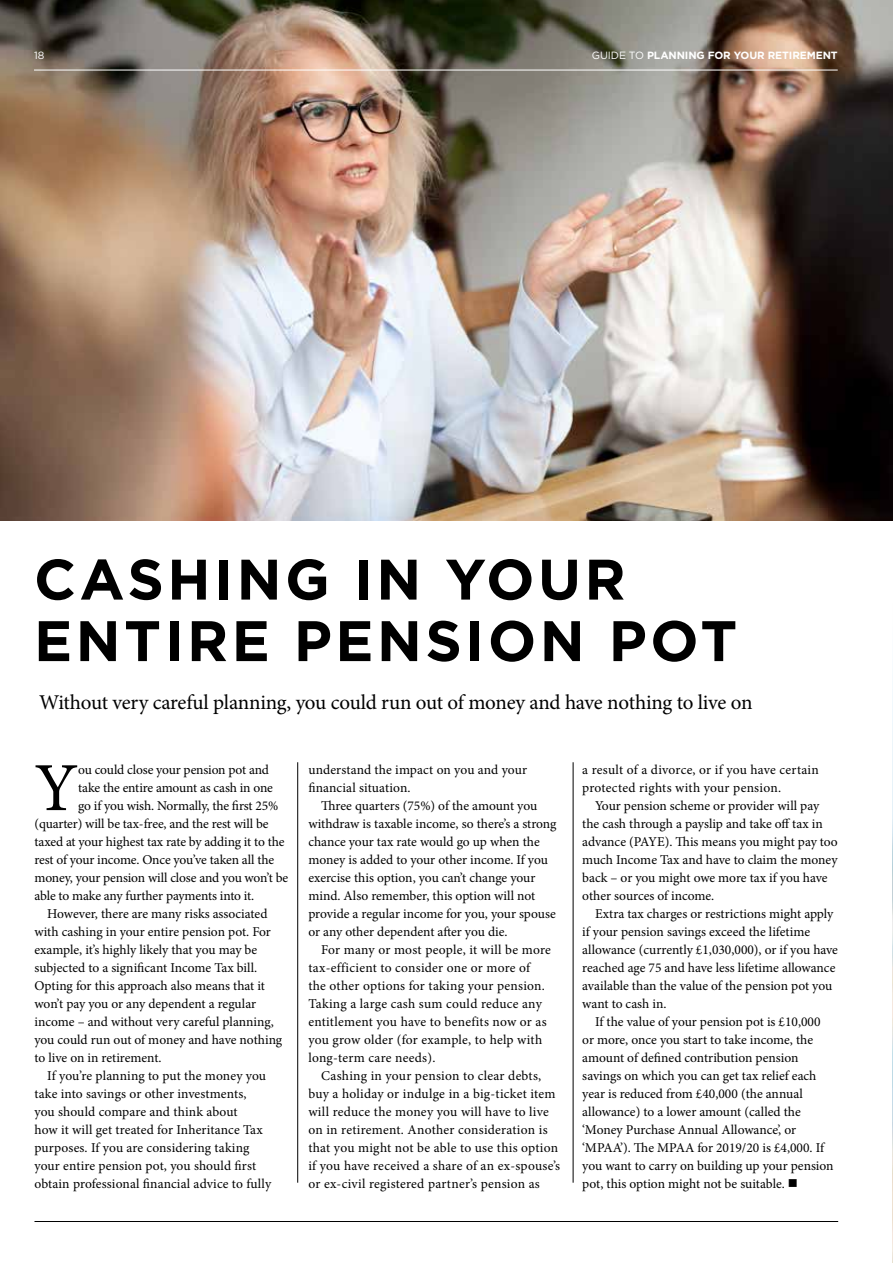
<style>
.page{position:relative;width:893px;height:1263px;background:#fff}
.page>*{position:absolute;margin:0;border:0;box-sizing:border-box;transform-origin:0 0}
.t1{font:68.85px "Minion Pro";color:#000}
.t2{font:700 57px/61.5px "Gotham HTF";letter-spacing:.06em;color:#000}
.t3{font:21px "Minion Pro";letter-spacing:-.015em;color:#000}
.t4{font:13.5px/18px "Minion Pro";color:#000}
.t5{font:700 10.5px "Gotham HTF";letter-spacing:-.01em;color:#fff}
.t6{font:10.5px "Gotham HTF";color:#fff}
.s1{font-weight:400}
</style>
<div class="page">
<img style="left:0;top:0;width:893px;height:520px">
<hr style="left:892px;top:551px;width:1px;height:712px;background:#fff200">
<img style="left:892px;top:604px;width:1px;height:659px">
<hr style="left:34px;top:70px;width:804px;height:1px;background:#fff">
<hr style="left:34px;top:1221px;width:804px;height:1px;background:#000">
<hr style="left:297px;top:762px;width:1px;height:421px;background:#000">
<hr style="left:573px;top:762px;width:1px;height:421px;background:#000">
<p class="t6" style="left:34px;top:49px;width:12px">18</p>
<p class="t5" style="left:592px;top:49px;width:247px"><span class="s1">GUIDE TO</span> PLANNING FOR YOUR RETIREMENT</p>
<h2 class="t2" style="left:34px;top:547px;width:705px">CASHING IN YOUR<br>ENTIRE PENSION POT</h2>
<h3 class="t3" style="left:39px;top:688px;width:715px">Without very careful planning, you could run out of money and have nothing to live on</h3>
<h1 class="t1" style="left:34px;top:742px;width:45px">Y</h1>
<p class="t4" style="left:78px;top:761px;width:192px">ou could close your pension pot and</p>
<p class="t4" style="left:78px;top:779px;width:196px">take the entire amount as cash in one</p>
<p class="t4" style="left:78px;top:797px;width:202px">go if you wish. Normally, the first 25%</p>
<p class="t4" style="left:34px;top:815px;width:236px">(quarter) will be tax-free, and the rest will be</p>
<p class="t4" style="left:34px;top:833px;width:252px">taxed at your highest tax rate by adding it to the</p>
<p class="t4" style="left:34px;top:851px;width:241px">rest of your income. Once you’ve taken all the</p>
<p class="t4" style="left:34px;top:869px;width:255px">money, your pension will close and you won’t be</p>
<p class="t4" style="left:34px;top:887px;width:221px">able to make any further payments into it.</p>
<p class="t4" style="left:47px;top:905px;width:222px">However, there are many risks associated</p>
<p class="t4" style="left:34px;top:923px;width:238px">with cashing in your entire pension pot. For</p>
<p class="t4" style="left:34px;top:941px;width:224px">example, it’s highly likely that you may be</p>
<p class="t4" style="left:34px;top:959px;width:224px">subjected to a significant Income Tax bill.</p>
<p class="t4" style="left:34px;top:977px;width:232px">Opting for this approach also means that it</p>
<p class="t4" style="left:34px;top:995px;width:223px">won’t pay you or any dependent a regular</p>
<p class="t4" style="left:34px;top:1013px;width:241px">income – and without very careful planning,</p>
<p class="t4" style="left:34px;top:1031px;width:249px">you could run out of money and have nothing</p>
<p class="t4" style="left:34px;top:1049px;width:129px">to live on in retirement.</p>
<p class="t4" style="left:47px;top:1067px;width:220px">If you’re planning to put the money you</p>
<p class="t4" style="left:34px;top:1085px;width:214px">take into savings or other investments,</p>
<p class="t4" style="left:34px;top:1103px;width:205px">you should compare and think about</p>
<p class="t4" style="left:34px;top:1121px;width:230px">how it will get treated for Inheritance Tax</p>
<p class="t4" style="left:34px;top:1139px;width:216px">purposes. If you are considering taking</p>
<p class="t4" style="left:34px;top:1157px;width:223px">your entire pension pot, you should first</p>
<p class="t4" style="left:34px;top:1175px;width:238px">obtain professional financial advice to fully</p>
<p class="t4" style="left:308px;top:761px;width:220px">understand the impact on you and your financial situation.</p>
<p class="t4" style="left:308px;top:797px;width:250px;text-indent:13px">Three quarters (75%) of the amount you withdraw is taxable income, so there’s a strong chance your tax rate would go up when the money is added to your other income. If you exercise this option, you can’t change your mind. Also remember, this option will not provide a regular income for you, your spouse or any other dependent after you die.</p>
<p class="t4" style="left:308px;top:941px;width:244px;text-indent:13px">For many or most people, it will be more tax-efficient to consider one or more of the other options for taking your pension.<br>Taking a large cash sum could reduce any entitlement you have to benefits now or as you grow older (for example, to help with long-term care needs).</p>
<p class="t4" style="left:308px;top:1067px;width:253px;text-indent:13px">Cashing in your pension to clear debts, buy a holiday or indulge in a big-ticket item will reduce the money you will have to live on in retirement. Another consideration is that you might not be able to use this option if you have received a share of an ex-spouse’s or ex-civil registered partner’s pension as</p>
<p class="t4" style="left:582px;top:761px;width:238px">a result of a divorce, or if you have certain protected rights with your pension.</p>
<p class="t4" style="left:582px;top:797px;width:257px;text-indent:13px">Your pension scheme or provider will pay the cash through a payslip and take off tax in advance (PAYE). This means you might pay too much Income Tax and have to claim the money back – or you might owe more tax if you have other sources of income.</p>
<p class="t4" style="left:582px;top:905px;width:257px;text-indent:13px">Extra tax charges or restrictions might apply if your pension savings exceed the lifetime allowance (currently £1,030,000), or if you have reached age 75 and have less lifetime allowance available than the value of the pension pot you want to cash in.</p>
<p class="t4" style="left:582px;top:1012px;width:253px;text-indent:13px">If the value of your pension pot is £10,000 or more, once you start to take income, the amount of defined contribution pension savings on which you can get tax relief each year is reduced from £40,000 (the annual allowance) to a lower amount (called the ‘Money Purchase Annual Allowance’, or ‘MPAA’). The MPAA for 2019/20 is £4,000. If you want to carry on building up your pension pot, this option might not be suitable. ■</p>
</div>
